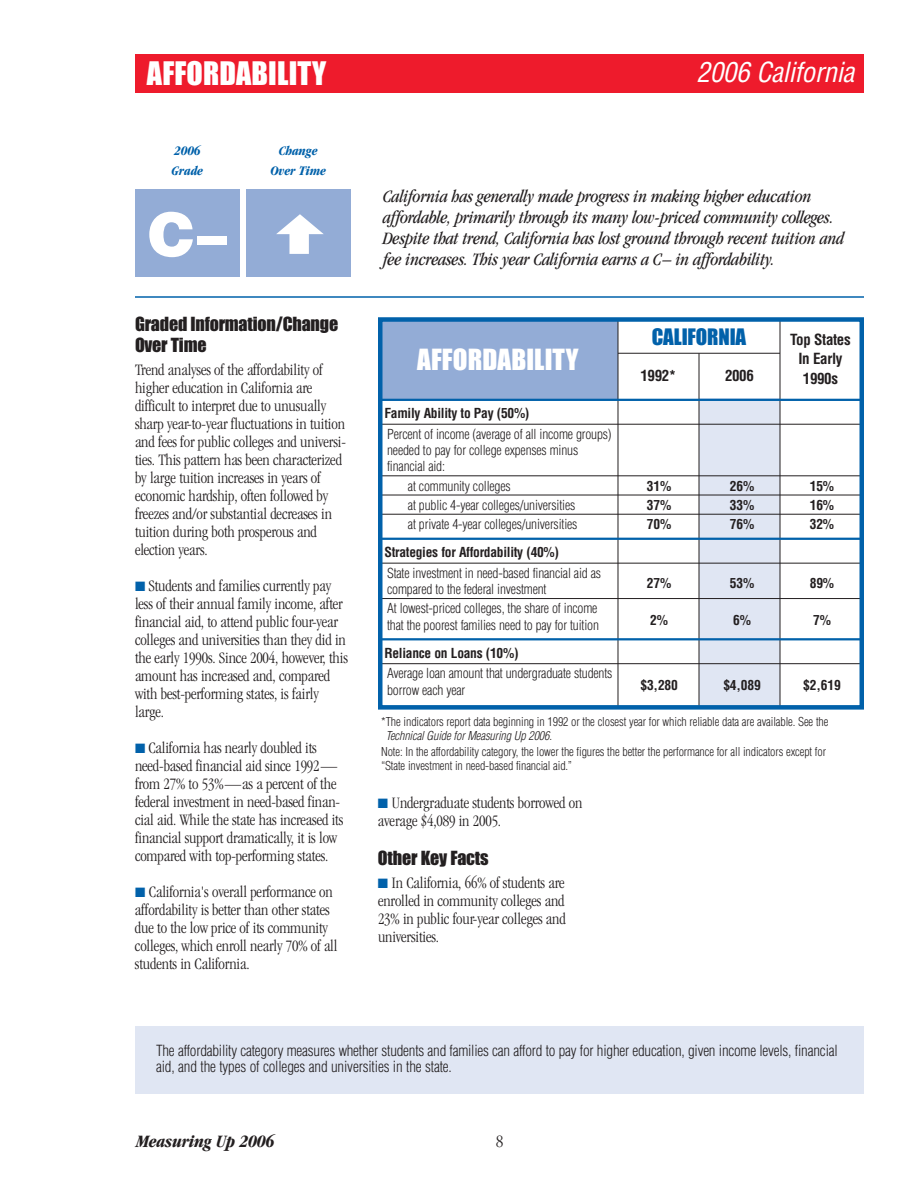
<style>
.page{position:relative;width:918px;height:1188px;background:#fff}
.page>*{position:absolute;margin:0;border:0;box-sizing:border-box;transform-origin:0 0}
.t1{font:900 60px "Helvetica";color:#fff}
.t2{font:30px "Impact";letter-spacing:.005em;color:#fff}
.t3{font:italic condensed 27px "Helvetica";letter-spacing:-.01em;color:#fff}
.t4{font:27px "Impact";letter-spacing:.005em;color:#fff}
.t5{font:21px "Impact";letter-spacing:-.005em;color:#0161aa}
.t6{font:italic condensed 18px/21px "Garamond";letter-spacing:-.015em;color:#231f20}
.t7{font:18px/21px "Impact";letter-spacing:-.01em;color:#231f20}
.t8{font:italic 700 condensed 18px "Garamond";letter-spacing:-.015em;color:#231f20}
.t9{font:300 condensed 18px "Garamond";color:#231f20}
.t10{font:300 condensed 16.5px/18px "Garamond";letter-spacing:-.01em;color:#231f20}
.t11{font:300 condensed 15px/16.5px "Helvetica";letter-spacing:-.015em;color:#231f20}
.t12{font:700 condensed 15px/19.5px "Helvetica";letter-spacing:-.025em;color:#231f20;text-align:center}
.t13{font:300 condensed 13.5px/16.2px "Helvetica";letter-spacing:-.015em;color:#231f20}
.t14{font:700 condensed 13.5px "Helvetica";letter-spacing:-.02em;color:#231f20}
.t15{font:italic 700 condensed 13.5px/19.5px "Garamond";letter-spacing:-.01em;color:#0161aa}
.t16{font:300 condensed 12px/13.5px "Helvetica";letter-spacing:-.01em;color:#231f20}
.s1{color:#0161aa}
.s2{font-style:italic}
</style>
<div class="page">
<div style="left:378px;top:321px;width:240px;height:78px;background:#93acd6"></div>
<hr style="left:618px;top:320px;width:1px;height:388px;background:#231f20">
<div style="left:135px;top:54px;width:729px;height:39px;background:#ee1b2c"></div>
<div style="left:246px;top:189px;width:105px;height:88px;background:#93acd6"></div>
<svg style="left:276px;top:214px;width:48px;height:40px"></svg>
<div style="left:135px;top:189px;width:105px;height:87px;background:#93acd6"></div>
<div style="left:135px;top:1026px;width:729px;height:68px;background:#e0e6f3"></div>
<hr style="left:135px;top:296px;width:729px;height:2px;background:#0161aa">
<div style="left:699px;top:398px;width:81px;height:310px;background:#e0e6f3"></div>
<hr style="left:618px;top:353px;width:162px;height:1px;background:#231f20">
<hr style="left:780px;top:319px;width:1px;height:388px;background:#231f20">
<hr style="left:699px;top:353px;width:1px;height:356px;background:#231f20">
<hr style="left:381px;top:399px;width:481px;height:2px;background:#0161aa">
<hr style="left:381px;top:424px;width:481px;height:1px;background:#231f20">
<hr style="left:381px;top:476px;width:481px;height:1px;background:#231f20">
<hr style="left:381px;top:495px;width:481px;height:1px;background:#231f20">
<hr style="left:381px;top:514px;width:481px;height:1px;background:#231f20">
<hr style="left:381px;top:538px;width:481px;height:2px;background:#0161aa">
<hr style="left:381px;top:563px;width:481px;height:1px;background:#231f20">
<hr style="left:381px;top:598px;width:481px;height:1px;background:#231f20">
<hr style="left:381px;top:638px;width:481px;height:2px;background:#0161aa">
<hr style="left:381px;top:663px;width:481px;height:1px;background:#231f20">
<div style="left:378px;top:317px;width:486px;height:393px;border:4px solid #0161aa"></div>
<h2 class="t2" style="left:147px;top:64px;width:181px">AFFORDABILITY</h2>
<h3 class="t3" style="left:696px;top:62px;width:160px">2006 California</h3>
<p class="t15" style="left:172px;top:142px;width:33px">2006<br>Grade</p>
<p class="t15" style="left:271px;top:143px;width:57px;text-align:center">Change<br>Over Time</p>
<h1 class="t1" style="left:148px;top:213px;width:80px">C–</h1>
<p class="t7" style="left:135px;top:315px;width:205px">Graded Information/Change<br>Over Time</p>
<p class="t10" style="left:135px;top:362px;width:212px">Trend analyses of the affordability of higher education in California are difficult to interpret due to unusually sharp year-to-year fluctuations in tuition and fees for public colleges and universi&shy;ties. This pattern has been characterized by large tuition increases in years of economic hardship, often followed by freezes and/or substantial decreases in tuition during both prosperous and election years.</p>
<p class="t10" style="left:135px;top:578px;width:214px"><span class="s1">■</span> Students and families currently pay less of their annual family income, after financial aid, to attend public four-year colleges and universities than they did in the early 1990s. Since 2004, however, this amount has increased and, compared with best-performing states, is fairly large.</p>
<p class="t10" style="left:135px;top:740px;width:210px"><span class="s1">■</span> California has nearly doubled its need-based financial aid since 1992— from 27% to 53%—as a percent of the federal investment in need-based finan&shy;cial aid. While the state has increased its financial support dramatically, it is low compared with top-performing states.</p>
<p class="t10" style="left:135px;top:884px;width:204px"><span class="s1">■</span> California's overall performance on affordability is better than other states due to the low price of its community colleges, which enroll nearly 70% of all students in California.</p>
<p class="t6" style="left:383px;top:187px;width:463px">California has generally made progress in making higher education affordable, primarily through its many low-priced community colleges.<br>Despite that trend, California has lost ground through recent tuition and fee increases. This year California earns a C– in affordability.</p>
<h3 class="t4" style="left:417px;top:351px;width:163px">AFFORDABILITY</h3>
<p class="t5" style="left:652px;top:330px;width:96px">CALIFORNIA</p>
<p class="t12" style="left:790px;top:331px;width:62px">Top States<br>In Early</p>
<p class="t12" style="left:641px;top:367px;width:37px">1992*</p>
<p class="t12" style="left:725px;top:367px;width:30px">2006</p>
<p class="t12" style="left:803px;top:370px;width:37px">1990s</p>
<p class="t14" style="left:384px;top:408px;width:147px">Family Ability to Pay (50%)</p>
<p class="t13" style="left:387px;top:427px;width:226px">Percent of income (average of all income groups) needed to pay for college expenses minus financial aid:</p>
<p class="t13" style="left:408px;top:479px;width:104px">at community colleges</p>
<p class="t14" style="left:647px;top:480px;width:26px">31%</p>
<p class="t14" style="left:730px;top:480px;width:26px">26%</p>
<p class="t14" style="left:810px;top:480px;width:26px">15%</p>
<p class="t13" style="left:408px;top:498px;width:169px">at public 4-year colleges/universities</p>
<p class="t14" style="left:647px;top:500px;width:26px">37%</p>
<p class="t14" style="left:730px;top:500px;width:26px">33%</p>
<p class="t14" style="left:810px;top:500px;width:26px">16%</p>
<p class="t13" style="left:408px;top:517px;width:171px">at private 4-year colleges/universities</p>
<p class="t14" style="left:647px;top:519px;width:26px">70%</p>
<p class="t14" style="left:730px;top:519px;width:26px">76%</p>
<p class="t14" style="left:810px;top:519px;width:26px">32%</p>
<p class="t14" style="left:384px;top:547px;width:176px">Strategies for Affordability (40%)</p>
<p class="t13" style="left:387px;top:566px;width:215px">State investment in need-based financial aid as compared to the federal investment</p>
<p class="t14" style="left:647px;top:578px;width:26px">27%</p>
<p class="t14" style="left:730px;top:578px;width:26px">53%</p>
<p class="t14" style="left:810px;top:578px;width:26px">89%</p>
<p class="t13" style="left:387px;top:601px;width:213px">At lowest-priced colleges, the share of income that the poorest families need to pay for tuition</p>
<p class="t14" style="left:650px;top:615px;width:19px">2%</p>
<p class="t14" style="left:733px;top:615px;width:19px">6%</p>
<p class="t14" style="left:813px;top:615px;width:19px">7%</p>
<p class="t14" style="left:384px;top:648px;width:136px">Reliance on Loans (10%)</p>
<p class="t13" style="left:387px;top:667px;width:227px">Average loan amount that undergraduate students borrow each year</p>
<p class="t14" style="left:640px;top:680px;width:39px">$3,280</p>
<p class="t14" style="left:723px;top:680px;width:39px">$4,089</p>
<p class="t14" style="left:803px;top:680px;width:39px">$2,619</p>
<p class="t16" style="left:386px;top:716px;width:444px;text-indent:-4px">*The indicators report data beginning in 1992 or the closest year for which reliable data are available. See the<br><span class="s2">Technical Guide for Measuring Up 2006</span>.</p>
<p class="t16" style="left:381px;top:746px;width:446px">Note: In the affordability category, the lower the figures the better the performance for all indicators except for “State investment in need-based financial aid.”</p>
<p class="t10" style="left:378px;top:795px;width:206px"><span class="s1">■</span> Undergraduate students borrowed on average $4,089 in 2005.</p>
<p class="t7" style="left:378px;top:849px;width:112px">Other Key Facts</p>
<p class="t10" style="left:378px;top:875px;width:189px;text-align:justify"><span class="s1">■</span> In California, 66% of students are enrolled in community colleges and 23% in public four-year colleges and universities.</p>
<p class="t11" style="left:156px;top:1043px;width:683px">The affordability category measures whether students and families can afford to pay for higher education, given income levels, financial aid, and the types of colleges and universities in the state.</p>
<p class="t8" style="left:136px;top:1134px;width:140px">Measuring Up 2006</p>
<p class="t9" style="left:496px;top:1134px;width:9px">8</p>
</div>
